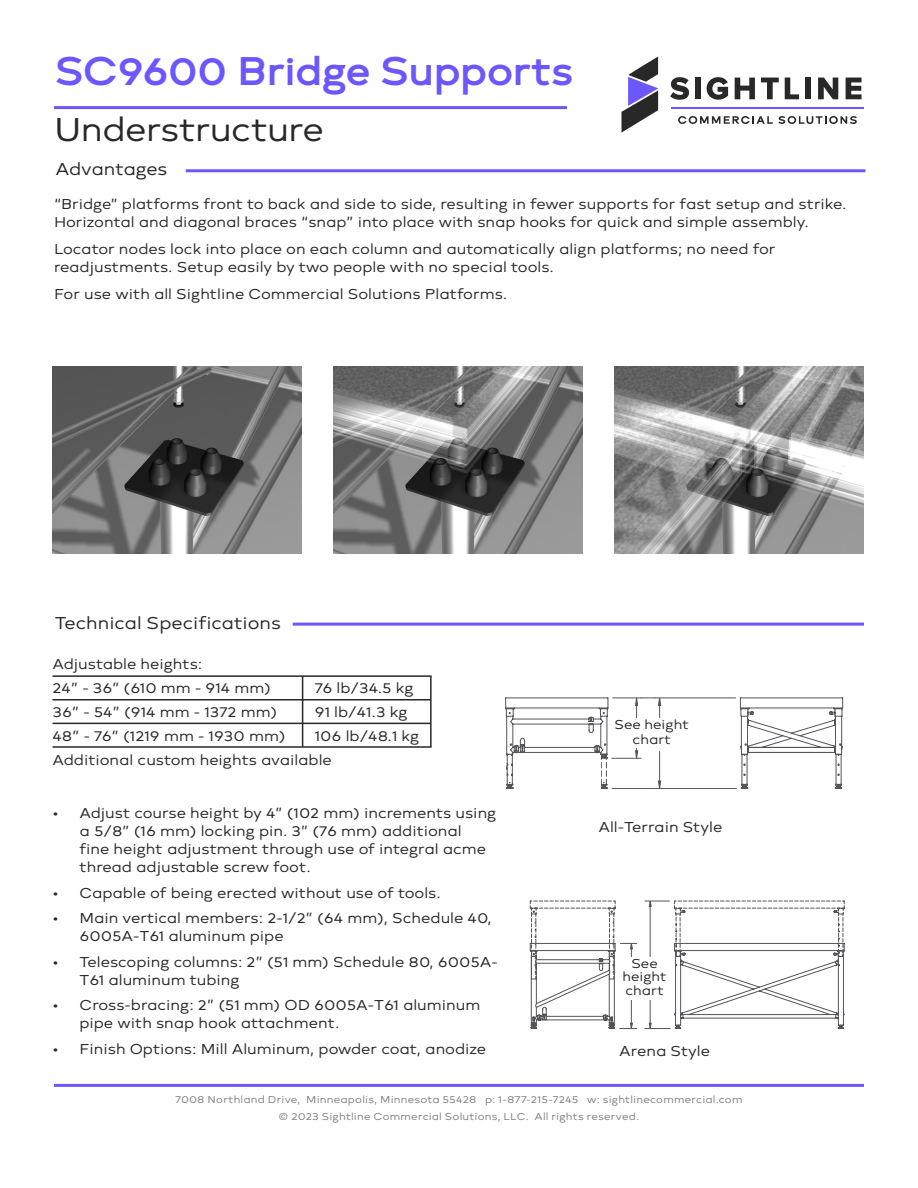
<style>
.page{position:relative;width:918px;height:1188px;background:#fff}
.page>*{position:absolute;margin:0;border:0;box-sizing:border-box;transform-origin:0 0}
.t1{font:700 42px "Brooklyn";letter-spacing:-.045em;color:#6c57ff}
.t2{font:34.5px "Brooklyn";letter-spacing:-.015em;color:#282828}
.t3{font:18px "Brooklyn";color:#282828}
.t4{font:15px/18px "Brooklyn";color:#282828}
.t5{font:13.5px/13.5px "Brooklyn";color:#282828;text-align:center}
.t6{font:10.5px/16.6px "Brooklyn";letter-spacing:.015em;color:#7f7f7f;text-align:center}
.s1{color:#231f20}
</style>
<div class="page">
<hr style="left:54px;top:106px;width:513px;height:3px;background:#6c57ff">
<hr style="left:54px;top:1084px;width:810px;height:3px;background:#6c57ff">
<svg style="left:622px;top:57px;width:36px;height:76px"></svg>
<svg style="left:818px;top:78px;width:20px;height:21px"></svg>
<hr style="left:672px;top:107px;width:192px;height:1px;background:#6c57ff">
<svg style="left:707px;top:77px;width:21px;height:23px"></svg>
<svg style="left:735px;top:78px;width:20px;height:21px"></svg>
<svg style="left:846px;top:78px;width:16px;height:21px"></svg>
<svg style="left:670px;top:77px;width:19px;height:23px"></svg>
<svg style="left:761px;top:78px;width:18px;height:21px"></svg>
<svg style="left:785px;top:78px;width:14px;height:21px"></svg>
<div style="left:695px;top:78px;width:6px;height:21px;background:#282828"></div>
<div style="left:805px;top:78px;width:6px;height:21px;background:#282828"></div>
<svg style="left:678px;top:116px;width:179px;height:8px"></svg>
<hr style="left:293px;top:623px;width:571px;height:3px;background:#6c57ff">
<hr style="left:186px;top:169px;width:680px;height:3px;background:#6c57ff">
<svg style="left:529px;top:900px;width:316px;height:129px"></svg>
<svg style="left:505px;top:697px;width:338px;height:92px"></svg>
<img style="left:52px;top:366px;width:250px;height:187px">
<img style="left:334px;top:366px;width:249px;height:187px">
<img style="left:615px;top:366px;width:249px;height:187px">
<hr style="left:52px;top:675px;width:380px;height:2px;background:#282828">
<hr style="left:52px;top:699px;width:379px;height:1px;background:#282828">
<hr style="left:52px;top:723px;width:379px;height:1px;background:#282828">
<hr style="left:52px;top:746px;width:380px;height:2px;background:#282828">
<hr style="left:302px;top:676px;width:1px;height:71px;background:#282828">
<hr style="left:430px;top:676px;width:2px;height:71px;background:#282828">
<div style="left:476px;top:737px;width:30px;height:37px;background:#fff"></div>
<div style="left:521px;top:755px;width:79px;height:65px;background:#fff"></div>
<div style="left:613px;top:719px;width:77px;height:29px;background:#fff"></div>
<div style="left:621px;top:957px;width:48px;height:43px;background:#fff"></div>
<h1 class="t1" style="left:54px;top:51px;width:521px">SC9600 Bridge Supports</h1>
<h2 class="t2" style="left:54px;top:113px;width:272px">Understructure</h2>
<p class="t3" style="left:56px;top:160px;width:113px">Advantages</p>
<p class="t4" style="left:54px;top:196px;width:794px">“Bridge” platforms front to back and side to side, resulting in fewer supports for fast setup and strike.</p>
<p class="t4" style="left:54px;top:214px;width:756px">Horizontal and diagonal braces “snap” into place with snap hooks for quick and simple assembly.</p>
<p class="t4" style="left:54px;top:241px;width:723px">Locator nodes lock into place on each column and automatically align platforms; no need for readjustments. Setup easily by two people with no special tools.</p>
<p class="t4" style="left:54px;top:286px;width:455px">For use with all Sightline Commercial Solutions Platforms.</p>
<p class="t3" style="left:55px;top:614px;width:227px">Technical Specifications</p>
<p class="t4" style="left:52px;top:655px;width:151px">Adjustable heights:</p>
<p class="t4" style="left:52px;top:679px;width:220px">24” - 36” (610 mm - 914 mm)</p>
<p class="t4" style="left:52px;top:703px;width:226px">36” - 54” (914 mm - 1372 mm)</p>
<p class="t4" style="left:52px;top:727px;width:234px">48” - 76” (1219 mm - 1930 mm)</p>
<p class="t4" style="left:52px;top:751px;width:281px">Additional custom heights available</p>
<p class="t4" style="left:80px;top:805px;width:418px;text-indent:-27px">• Adjust course height by 4” (102 mm) increments using a 5/8” (16 mm) locking pin. 3” (76 mm) additional<br>fine height adjustment through use of integral acme thread adjustable screw foot.</p>
<p class="t4" style="left:52px;top:884px;width:390px">• Capable of being erected without use of tools.</p>
<p class="t4" style="left:80px;top:910px;width:414px;text-indent:-27px">• Main vertical members: 2-1/2” (64 mm), Schedule 40,<br>6005A-T61 aluminum pipe</p>
<p class="t4" style="left:80px;top:953px;width:420px;text-indent:-27px">• Telescoping columns: 2” (51 mm) Schedule 80, 6005A-<br>T61 aluminum tubing</p>
<p class="t4" style="left:80px;top:997px;width:402px;text-indent:-27px">• Cross-bracing: 2” (51 mm) OD 6005A-T61 aluminum pipe with snap hook attachment.</p>
<p class="t4" style="left:52px;top:1040px;width:435px">• Finish Options: Mill Aluminum, powder coat, anodize</p>
<p class="t4" style="left:315px;top:680px;width:100px">76 lb/34.5 kg</p>
<p class="t4" style="left:315px;top:704px;width:94px">91 lb/41.3 kg</p>
<p class="t4" style="left:315px;top:728px;width:106px">106 lb/48.1 kg</p>
<p class="t5" style="left:615px;top:718px;width:76px"><span class="s1">S</span>ee height</p>
<p class="t5" style="left:632px;top:733px;width:40px">chart</p>
<p class="t4" style="left:598px;top:819px;width:126px">All-Terrain Style</p>
<p class="t5" style="left:622px;top:957px;width:46px">See height chart</p>
<p class="t4" style="left:619px;top:1043px;width:92px">Arena Style</p>
<p class="t6" style="left:175px;top:1092px;width:569px">7008 Northland Drive, Minneapolis, Minnesota 55428 p: 1-877-215-7245 w: sightlinecommercial.com © 2023 Sightline Commercial Solutions, LLC. All rights reserved.</p>
</div>
